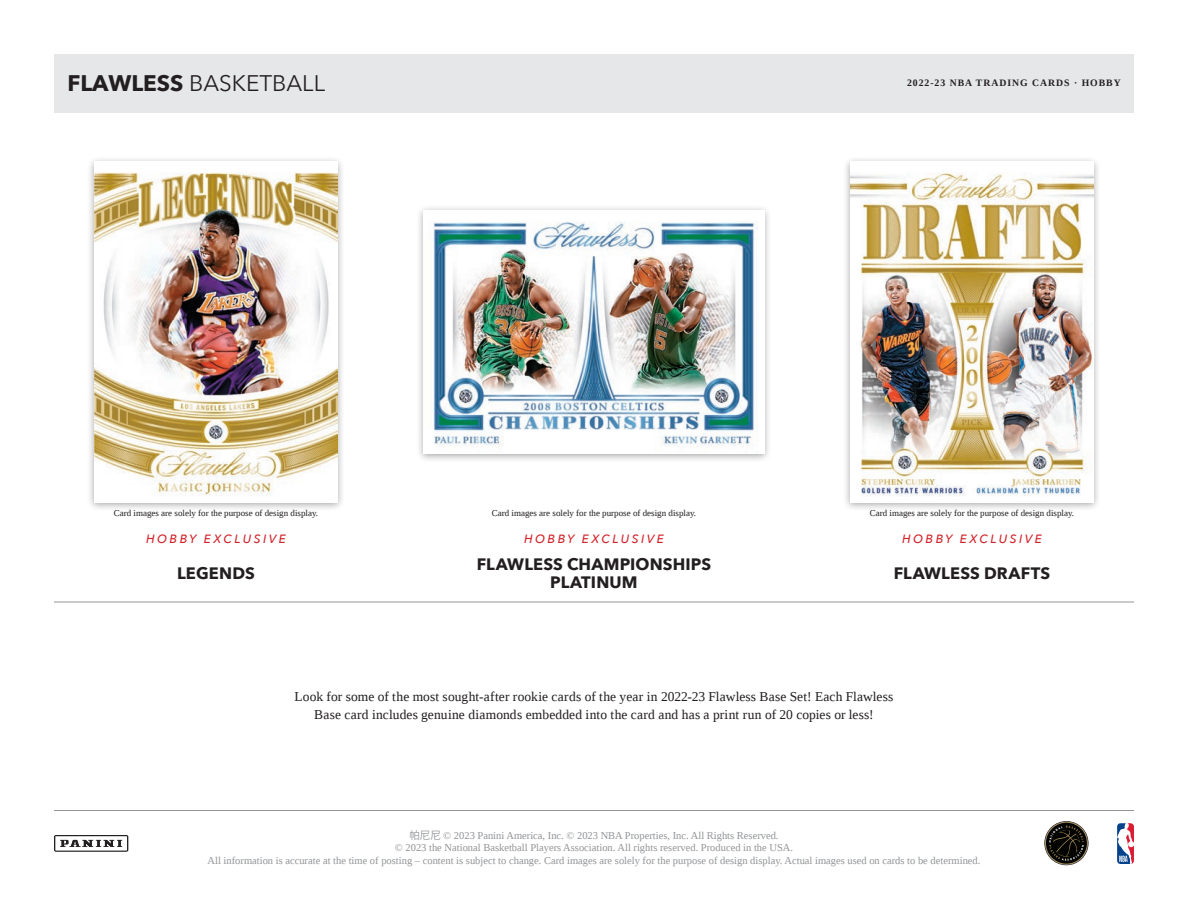
<style>
.page{position:relative;width:1188px;height:918px;background:#fff}
.page>*{position:absolute;margin:0;border:0;box-sizing:border-box;transform-origin:0 0}
.t1{font:22.5px "Avenir Next";color:#231f20}
.t2{font:700 16.5px/18px "Avenir Next";letter-spacing:.005em;color:#231f20;text-align:center}
.t3{font:13.5px/18px "Liberation Serif";letter-spacing:.01em;color:#231f20;text-align:center}
.t4{font:italic 500 12px "Avenir Next";letter-spacing:.205em;color:#d1232a}
.t5{font:10.5px/12.6px "Liberation Serif";color:#939598;text-align:center}
.t6{font:700 9.75px "Liberation Serif";letter-spacing:.1em;color:#231f20}
.t7{font:9px "Liberation Serif";color:#231f20}
.s1{font-weight:700}
.s2{font-family:"Koz Go Pr 6 N"}
</style>
<div class="page">
<hr style="left:54px;top:602px;width:1080px;height:1px;background:#939598">
<div style="left:87px;top:157px;width:258px;height:355px;background:#231f20;opacity:.4"></div>
<img style="left:94px;top:162px;width:243px;height:340px">
<div style="left:417px;top:205px;width:355px;height:258px;background:#231f20;opacity:.4"></div>
<img style="left:424px;top:210px;width:340px;height:243px">
<div style="left:843px;top:157px;width:258px;height:355px;background:#231f20;opacity:.4"></div>
<img style="left:850px;top:162px;width:244px;height:340px">
<svg style="left:1117px;top:823px;width:17px;height:41px"></svg>
<hr style="left:54px;top:810px;width:1080px;height:1px;background:#939598">
<svg style="left:54px;top:835px;width:74px;height:17px"></svg>
<svg style="left:1044px;top:821px;width:45px;height:44px"></svg>
<div style="left:54px;top:54px;width:1080px;height:58px;background:#e6e7e9"></div>
<p class="t1" style="left:68px;top:64px;width:259px"><span class="s1">FLAWLESS</span> BASKETBALL</p>
<p class="t6" style="left:907px;top:77px;width:215px">2022-23 NBA TRADING CARDS · HOBBY</p>
<p class="t7" style="left:114px;top:507px;width:206px">Card images are solely for the purpose of design display.</p>
<p class="t7" style="left:492px;top:507px;width:206px">Card images are solely for the purpose of design display.</p>
<p class="t7" style="left:870px;top:507px;width:206px">Card images are solely for the purpose of design display.</p>
<p class="t4" style="left:146px;top:528px;width:141px">HOBBY EXCLUSIVE</p>
<p class="t4" style="left:524px;top:528px;width:141px">HOBBY EXCLUSIVE</p>
<p class="t4" style="left:902px;top:528px;width:141px">HOBBY EXCLUSIVE</p>
<p class="t2" style="left:177px;top:564px;width:79px">LEGENDS</p>
<p class="t2" style="left:477px;top:555px;width:236px">FLAWLESS CHAMPIONSHIPS<br>PLATINUM</p>
<p class="t2" style="left:894px;top:564px;width:158px">FLAWLESS DRAFTS</p>
<p class="t3" style="left:295px;top:688px;width:600px">Look for some of the most sought-after rookie cards of the year in 2022-23 Flawless Base Set! Each Flawless<br>Base card includes genuine diamonds embedded into the card and has a print run of 20 copies or less!</p>
<p class="t5" style="left:208px;top:829px;width:774px"><span class="s2">帕尼尼</span> © 2023 Panini America, Inc. © 2023 NBA Properties, Inc. All Rights Reserved.<br>© 2023 the National Basketball Players Association. All rights reserved. Produced in the USA.<br>All information is accurate at the time of posting – content is subject to change. Card images are solely for the purpose of design display. Actual images used on cards to be determined.</p>
</div>
